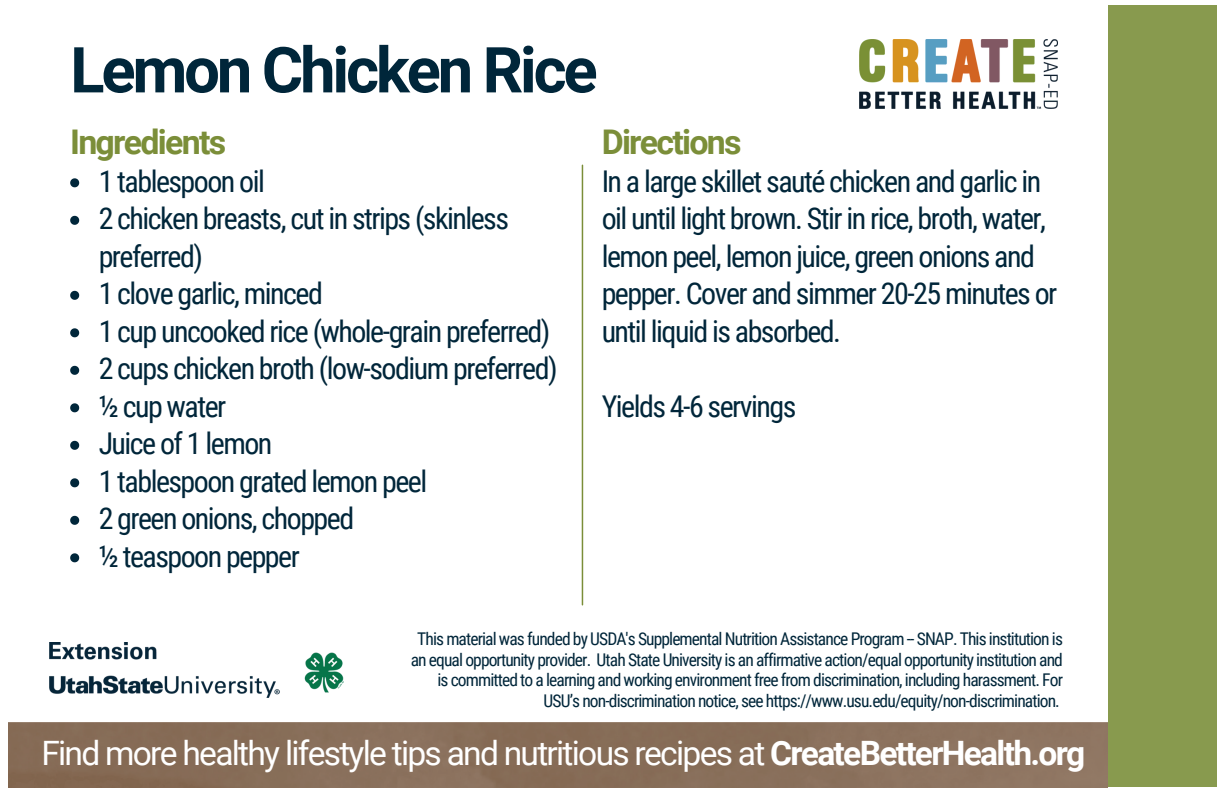
<style>
.page{position:relative;width:1224px;height:792px;background:#fff}
.page>*{position:absolute;margin:0;border:0;box-sizing:border-box;transform-origin:0 0}
.t1{font:700 63.4px "Roboto";letter-spacing:-.05em;color:#00263a}
.t2{font:700 34px "Roboto";letter-spacing:-.05em;color:#7b8e39}
.t3{font:33.6px "Roboto";letter-spacing:-.05em;color:#fff}
.t4{font:30px/37.6px "Roboto Condensed";letter-spacing:-.05em;color:#00263a}
.t5{font:17.6px/20.4px "Roboto Condensed";letter-spacing:-.05em;color:#00263a;text-align:right}
.s1{font-weight:700}
</style>
<div class="page">
<svg style="left:70px;top:178px;width:9px;height:9px"></svg>
<svg style="left:70px;top:216px;width:9px;height:9px"></svg>
<svg style="left:70px;top:291px;width:9px;height:9px"></svg>
<svg style="left:70px;top:328px;width:9px;height:9px"></svg>
<svg style="left:70px;top:366px;width:9px;height:9px"></svg>
<svg style="left:70px;top:403px;width:9px;height:9px"></svg>
<svg style="left:70px;top:441px;width:9px;height:9px"></svg>
<svg style="left:70px;top:478px;width:9px;height:9px"></svg>
<svg style="left:70px;top:516px;width:9px;height:9px"></svg>
<svg style="left:70px;top:553px;width:9px;height:9px"></svg>
<hr style="left:582px;top:165px;width:1px;height:440px;background:#7b8e39">
<img style="left:8px;top:723px;width:1100px;height:64px">
<div style="left:1108px;top:5px;width:109px;height:782px;background:#889a4e"></div>
<img style="left:859px;top:40px;width:198px;height:69px">
<img style="left:49px;top:642px;width:294px;height:56px">
<h1 class="t1" style="left:70px;top:34px;width:529px">Lemon Chicken Rice</h1>
<p class="t2" style="left:70px;top:123px;width:158px">Ingredients</p>
<p class="t2" style="left:602px;top:123px;width:142px">Directions</p>
<p class="t4" style="left:99px;top:163px;width:460px">1 tablespoon oil<br>2 chicken breasts, cut in strips (skinless preferred)<br>1 clove garlic, minced<br>1 cup uncooked rice (whole-grain preferred)<br>2 cups chicken broth (low-sodium preferred) ½ cup water<br>Juice of 1 lemon<br>1 tablespoon grated lemon peel<br>2 green onions, chopped<br>½ teaspoon pepper</p>
<p class="t4" style="left:602px;top:163px;width:457px">In a large skillet sauté chicken and garlic in oil until light brown. Stir in rice, broth, water, lemon peel, lemon juice, green onions and pepper. Cover and simmer 20-25 minutes or until liquid is absorbed.</p>
<p class="t4" style="left:602px;top:388px;width:196px">Yields 4-6 servings</p>
<p class="t5" style="left:411px;top:629px;width:654px">This material was funded by USDA's Supplemental Nutrition Assistance Program -- SNAP. This institution is an equal opportunity provider. Utah State University is an affirmative action/equal opportunity institution and is committed to a learning and working environment free from discrimination, including harassment. For USU’s non-discrimination notice, see https://www.usu.edu/equity/non-discrimination.</p>
<p class="t3" style="left:41px;top:734px;width:1045px">Find more healthy lifestyle tips and nutritious recipes at <span class="s1">CreateBetterHealth.org</span></p>
</div>
